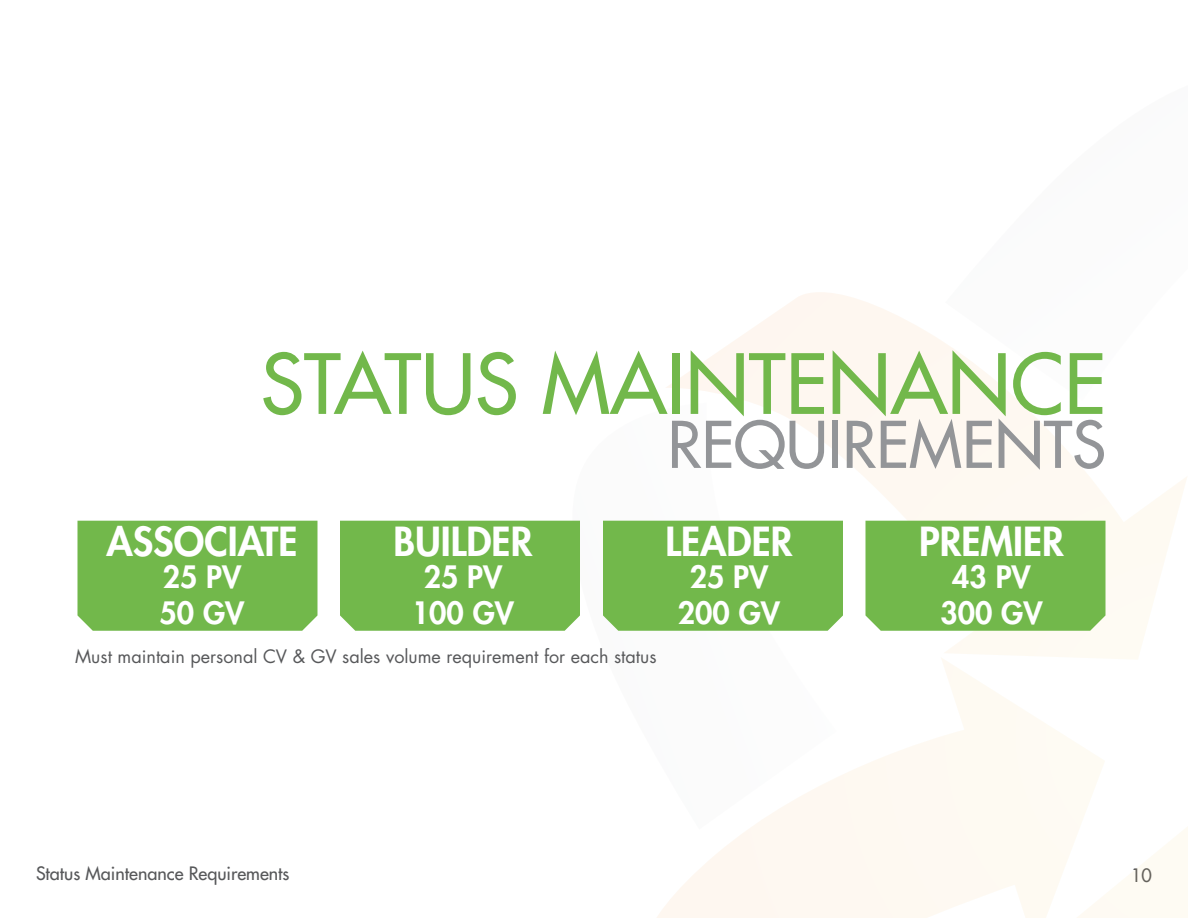
<style>
.page{position:relative;width:1188px;height:918px;background:#fff}
.page>*{position:absolute;margin:0;border:0;box-sizing:border-box;transform-origin:0 0}
.t1{font:500 80.55px "Futura Std";color:#72b84b}
.t2{font:500 62.55px "Futura Std";color:#939598}
.t3{font:800 39px "Futura Std";color:#fff}
.t4{font:800 30px "Futura Std";color:#fff}
.t5{font:18px "Futura Std";color:#57585a}
.t6{font:500 18px "Futura Std";color:#57585a}
</style>
<div class="page">
<svg style="left:1105px;top:827px;width:83px;height:91px"></svg>
<svg style="left:665px;top:292px;width:522px;height:367px"></svg>
<svg style="left:657px;top:657px;width:448px;height:261px"></svg>
<div style="left:77px;top:521px;width:240px;height:110px;background:#72b84b"></div>
<div style="left:340px;top:521px;width:240px;height:110px;background:#72b84b"></div>
<div style="left:603px;top:521px;width:240px;height:110px;background:#72b84b"></div>
<div style="left:866px;top:521px;width:240px;height:110px;background:#72b84b"></div>
<p class="t1" style="left:261px;top:334px;width:847px">STATUS MAINTENANCE</p>
<p class="t2" style="left:667px;top:406px;width:440px">REQUIREMENTS</p>
<p class="t3" style="left:106px;top:517px;width:193px">ASSOCIATE</p>
<p class="t4" style="left:163px;top:558px;width:80px">25 PV</p>
<p class="t4" style="left:160px;top:594px;width:86px">50 GV</p>
<p class="t3" style="left:394px;top:517px;width:140px">BUILDER</p>
<p class="t4" style="left:424px;top:558px;width:80px">25 PV</p>
<p class="t4" style="left:412px;top:594px;width:104px">100 GV</p>
<p class="t5" style="left:75px;top:645px;width:583px">Must maintain personal CV &amp; GV sales volume requirement for each status</p>
<p class="t3" style="left:665px;top:517px;width:129px">LEADER</p>
<p class="t4" style="left:690px;top:558px;width:80px">25 PV</p>
<p class="t4" style="left:678px;top:594px;width:104px">200 GV</p>
<p class="t3" style="left:919px;top:517px;width:146px">PREMIER</p>
<p class="t4" style="left:952px;top:558px;width:80px">43 PV</p>
<p class="t4" style="left:940px;top:594px;width:104px">300 GV</p>
<p class="t6" style="left:36px;top:862px;width:255px">Status Maintenance Requirements</p>
<p class="t6" style="left:1131px;top:864px;width:22px">10</p>
</div>
